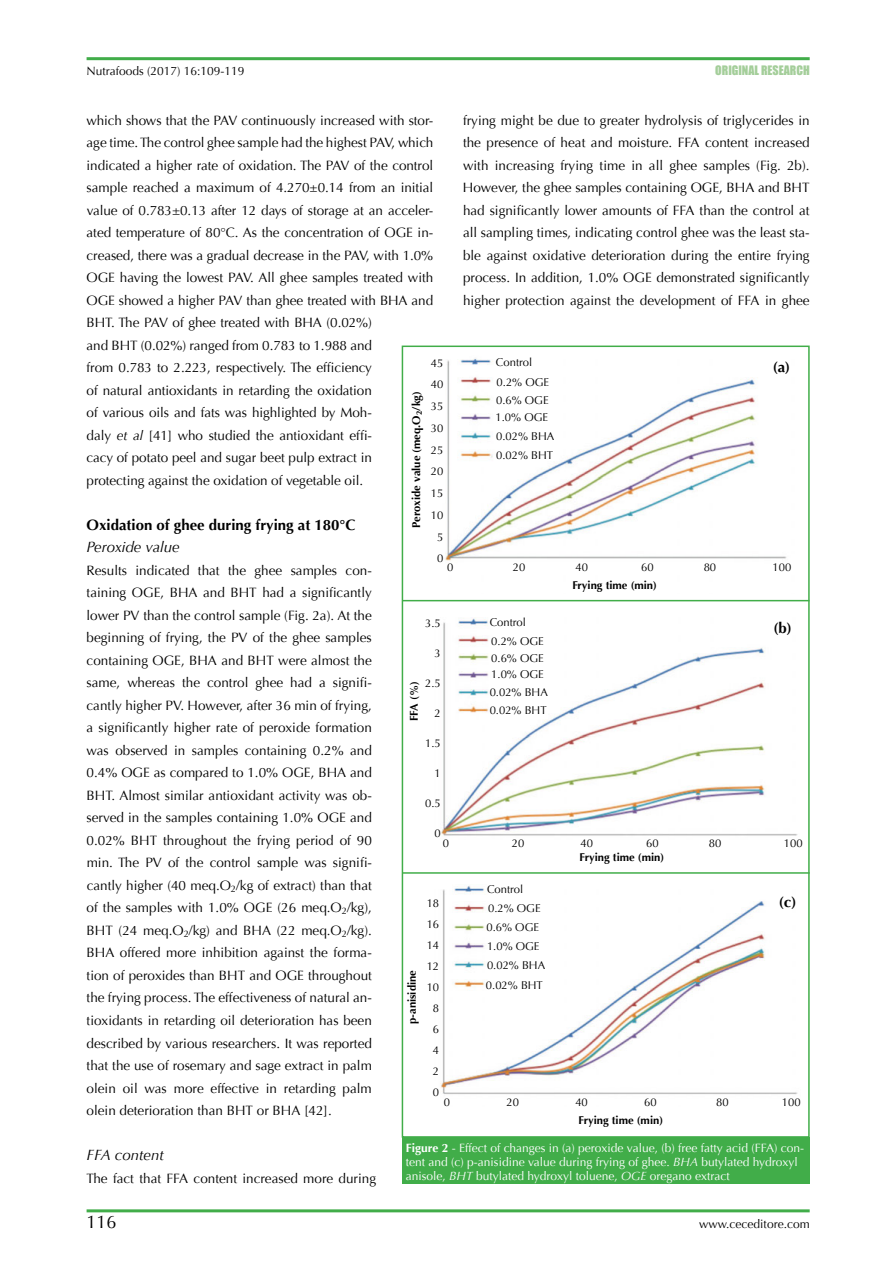
<style>
.page{position:relative;width:893px;height:1265px;background:#fff}
.page>*{position:absolute;margin:0;border:0;box-sizing:border-box;transform-origin:0 0}
.t1{font:18px "Optima";color:#000}
.t2{font:700 15px "Optima";color:#000}
.t3{font:italic 15px "Optima";color:#000}
.t4{font:13.5px/22.5px "Optima";letter-spacing:-.005em;color:#000;text-align:justify}
.t5{font:12px/14.4px "Optima";color:#fff}
.t6{font:12px "Optima";color:#000}
.t7{font:12px "Impact";color:#a4ce9a}
.t8{font:11.25px/21.8px "Optima";color:#000;text-align:center}
.t9{font:700 11.25px "Optima";color:#000}
.s1{font-style:italic}
.s2{font-weight:700}
</style>
<div class="page">
<hr style="left:87px;top:57px;width:722px;height:3px;background:#41ad49">
<hr style="left:87px;top:1209px;width:722px;height:3px;background:#41ad49">
<div style="left:402px;top:1137px;width:407px;height:47px;background:#41ad49"></div>
<div style="left:402px;top:345px;width:407px;height:792px;border:2px solid #41ad49"></div>
<img style="left:445px;top:358px;width:342px;height:203px">
<img style="left:440px;top:618px;width:358px;height:218px">
<img style="left:440px;top:886px;width:358px;height:209px">
<hr style="left:402px;top:872px;width:407px;height:1px;background:#41ad49">
<hr style="left:402px;top:600px;width:407px;height:1px;background:#41ad49">
<p class="t6" style="left:87px;top:64px;width:159px">Nutrafoods (2017) 16:109-119</p>
<p class="t7" style="left:715px;top:61px;width:96px">ORIGINAL RESEARCH</p>
<p class="t4" style="left:463px;top:109px;width:348px">frying might be due to greater hydrolysis of triglycerides in the presence of heat and moisture. FFA content increased with increasing frying time in all ghee samples (Fig. 2b).<br>However, the ghee samples containing OGE, BHA and BHT had significantly lower amounts of FFA than the control at all sampling times, indicating control ghee was the least sta&shy;ble against oxidative deterioration during the entire frying process. In addition, 1.0% OGE demonstrated significantly higher protection against the development of FFA in ghee</p>
<p class="t4" style="left:87px;top:109px;width:348px;text-align:left">which shows that the PAV continuously increased with stor&shy;age time. The control ghee sample had the highest PAV, which indicated a higher rate of oxidation. The PAV of the control sample reached a maximum of 4.270±0.14 from an initial value of 0.783±0.13 after 12 days of storage at an acceler&shy;ated temperature of 80°C. As the concentration of OGE in&shy;creased, there was a gradual decrease in the PAV, with 1.0% OGE having the lowest PAV. All ghee samples treated with OGE showed a higher PAV than ghee treated with BHA and BHT. The PAV of ghee treated with BHA (0.02%)<br>and BHT (0.02%) ranged from 0.783 to 1.988 and<br>from 0.783 to 2.223, respectively. The efficiency<br>of natural antioxidants in retarding the oxidation<br>of various oils and fats was highlighted by Moh-<br>daly <span class="s1">et al</span> [41] who studied the antioxidant effi-<br>cacy of potato peel and sugar beet pulp extract in<br>protecting against the oxidation of vegetable oil.</p>
<p class="t2" style="left:87px;top:516px;width:270px">Oxidation of ghee during frying at 180°C</p>
<p class="t3" style="left:87px;top:538px;width:95px">Peroxide value</p>
<p class="t4" style="left:87px;top:559px;width:287px">Results indicated that the ghee samples con&shy;taining OGE, BHA and BHT had a significantly lower PV than the control sample (Fig. 2a). At the beginning of frying, the PV of the ghee samples containing OGE, BHA and BHT were almost the same, whereas the control ghee had a signifi&shy;cantly higher PV. However, after 36 min of frying, a significantly higher rate of peroxide formation was observed in samples containing 0.2% and 0.4% OGE as compared to 1.0% OGE, BHA and BHT. Almost similar antioxidant activity was ob&shy;served in the samples containing 1.0% OGE and 0.02% BHT throughout the frying period of 90 min. The PV of the control sample was signifi&shy;cantly higher (40 meq.O<sub>2</sub>/kg of extract) than that of the samples with 1.0% OGE (26 meq.O<sub>2</sub>/kg), BHT (24 meq.O<sub>2</sub>/kg) and BHA (22 meq.O<sub>2</sub>/kg).<br>BHA offered more inhibition against the forma&shy;tion of peroxides than BHT and OGE throughout the frying process. The effectiveness of natural an&shy;tioxidants in retarding oil deterioration has been described by various researchers. It was reported that the use of rosemary and sage extract in palm olein oil was more effective in retarding palm olein deterioration than BHT or BHA [42].</p>
<p class="t3" style="left:87px;top:1146px;width:79px">FFA content</p>
<p class="t4" style="left:87px;top:1167px;width:291px">The fact that FFA content increased more during</p>
<p class="t8" style="left:496px;top:351px;width:38px">Control</p>
<p class="t2" style="left:773px;top:358px;width:19px">(a)</p>
<p class="t8" style="left:431px;top:352px;width:14px">45<br>40<br>35<br>30<br>25<br>20<br>15<br>10<br>5<br>0</p>
<p class="t8" style="left:496px;top:371px;width:54px">0.2% OGE</p>
<p class="t9" style="left:410px;top:527px;width:138px;rotate:-90deg">Peroxide value (meq.O<sub>2</sub>/kg)</p>
<p class="t8" style="left:495px;top:392px;width:55px;line-height:17px;text-align:left">0.6% OGE<br>1.0% OGE</p>
<p class="t8" style="left:496px;top:427px;width:60px;line-height:18.6px;text-align:left">0.02% BHA<br>0.02% BHT</p>
<p class="t8" style="left:447px;top:557px;width:8px">0</p>
<p class="t8" style="left:513px;top:557px;width:14px">20</p>
<p class="t8" style="left:575px;top:557px;width:14px">40</p>
<p class="t8" style="left:641px;top:557px;width:14px">60</p>
<p class="t8" style="left:703px;top:557px;width:14px">80</p>
<p class="t8" style="left:772px;top:557px;width:20px">100</p>
<p class="t9" style="left:572px;top:578px;width:86px">Frying time (min)</p>
<p class="t8" style="left:490px;top:611px;width:38px">Control</p>
<p class="t8" style="left:425px;top:612px;width:17px">3.5</p>
<p class="t8" style="left:434px;top:642px;width:8px">3</p>
<p class="t8" style="left:425px;top:672px;width:17px">2.5</p>
<p class="t8" style="left:434px;top:702px;width:8px">2</p>
<p class="t8" style="left:425px;top:732px;width:17px">1.5</p>
<p class="t8" style="left:434px;top:762px;width:8px">1</p>
<p class="t8" style="left:425px;top:792px;width:17px">0.5</p>
<p class="t8" style="left:434px;top:822px;width:8px">0</p>
<p class="t2" style="left:773px;top:619px;width:20px">(b)</p>
<p class="t8" style="left:491px;top:630px;width:54px">0.2% OGE</p>
<p class="t8" style="left:491px;top:647px;width:54px">0.6% OGE</p>
<p class="t8" style="left:491px;top:663px;width:54px">1.0% OGE</p>
<p class="t9" style="left:407px;top:721px;width:42px;rotate:-90deg">FFA (%)</p>
<p class="t8" style="left:490px;top:681px;width:60px">0.02% BHA</p>
<p class="t8" style="left:490px;top:700px;width:58px">0.02% BHT</p>
<p class="t8" style="left:443px;top:832px;width:8px">0</p>
<p class="t8" style="left:512px;top:832px;width:14px">20</p>
<p class="t8" style="left:580px;top:832px;width:14px">40</p>
<p class="t8" style="left:646px;top:832px;width:14px">60</p>
<p class="t8" style="left:709px;top:832px;width:14px">80</p>
<p class="t8" style="left:784px;top:832px;width:20px">100</p>
<p class="t9" style="left:579px;top:850px;width:86px">Frying time (min)</p>
<p class="t8" style="left:487px;top:879px;width:38px">Control</p>
<p class="t2" style="left:779px;top:893px;width:19px">(c)</p>
<p class="t8" style="left:427px;top:893px;width:14px;line-height:21px">18<br>16<br>14<br>12<br>10<br>8<br>6<br>4<br>2<br>0</p>
<p class="t8" style="left:488px;top:897px;width:54px">0.2% OGE</p>
<p class="t8" style="left:486px;top:916px;width:54px">0.6% OGE</p>
<p class="t8" style="left:487px;top:936px;width:54px">1.0% OGE</p>
<p class="t8" style="left:487px;top:955px;width:60px">0.02% BHA</p>
<p class="t9" style="left:405px;top:1024px;width:55px;rotate:-90deg">p-anisidine</p>
<p class="t8" style="left:486px;top:974px;width:58px">0.02% BHT</p>
<p class="t8" style="left:444px;top:1091px;width:8px">0</p>
<p class="t8" style="left:506px;top:1091px;width:14px">20</p>
<p class="t8" style="left:575px;top:1091px;width:14px">40</p>
<p class="t8" style="left:644px;top:1091px;width:14px">60</p>
<p class="t8" style="left:716px;top:1091px;width:14px">80</p>
<p class="t8" style="left:782px;top:1091px;width:20px">100</p>
<p class="t9" style="left:578px;top:1113px;width:86px">Frying time (min)</p>
<p class="t5" style="left:406px;top:1140px;width:400px"><span class="s2">Figure 2</span> - Effect of changes in (a) peroxide value, (b) free fatty acid (FFA) con&shy;tent and (c) p-anisidine value during frying of ghee. <span class="s1">BHA</span> butylated hydroxyl anisole, <span class="s1">BHT</span> butylated hydroxyl toluene, <span class="s1">OGE</span> oregano extract</p>
<h1 class="t1" style="left:87px;top:1211px;width:32px">116</h1>
<p class="t6" style="left:699px;top:1216px;width:112px">www.ceceditore.com</p>
</div>
